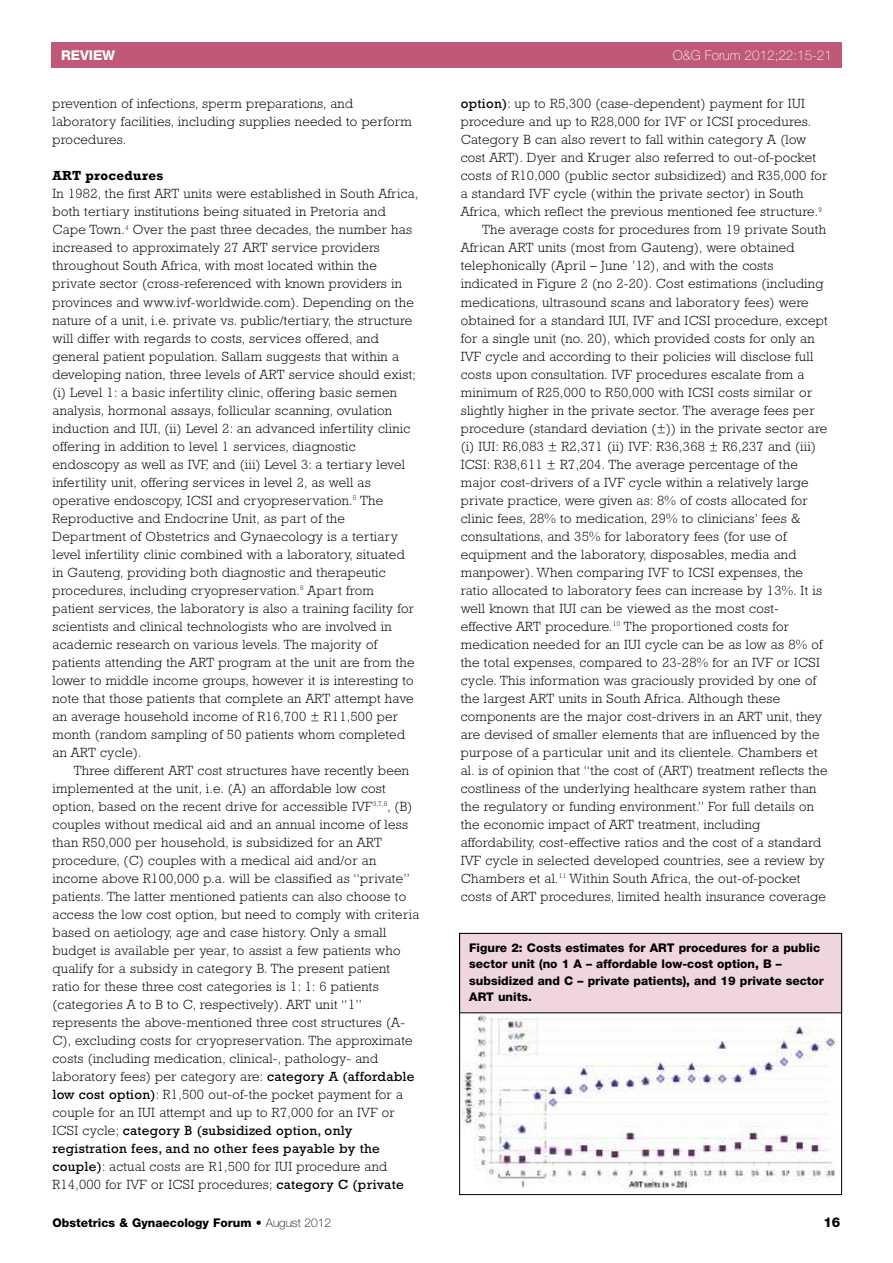
<style>
.page{position:relative;width:893px;height:1263px;background:#fff}
.page>*{position:absolute;margin:0;border:0;box-sizing:border-box;transform-origin:0 0}
.t1{font:300 13.5px/18px "Rockwell";letter-spacing:.02em;color:#000}
.t2{font:100 13.5px "Helvetica Neue";color:#fff}
.t3{font:700 13.5px "Rockwell";letter-spacing:.02em;color:#000}
.t4{font:800 13.5px "Helvetica Neue";color:#fff}
.t5{font:800 13.5px "Helvetica Neue";color:#000}
.t6{font:800 12px/16.5px "Helvetica Neue";color:#000}
.s1{font-weight:400}
.s2{font-weight:100}
</style>
<div class="page">
<div style="left:51px;top:43px;width:791px;height:25px;background:#c05878"></div>
<img style="left:463px;top:1015px;width:372px;height:173px">
<div style="left:460px;top:933px;width:382px;height:80px;background:#efd5dd"></div>
<div style="left:459px;top:933px;width:383px;height:80px;border:1px solid #000"></div>
<p class="t4" style="left:61px;top:50px;width:56px">REVIEW</p>
<p class="t2" style="left:673px;top:50px;width:161px">O&amp;G Forum 2012;22:15-21</p>
<p class="t1" style="left:53px;top:96px;width:361px">prevention of infections, sperm preparations, and laboratory facilities, including supplies needed to perform procedures.</p>
<p class="t3" style="left:53px;top:168px;width:112px">ART procedures</p>
<p class="t1" style="left:53px;top:186px;width:367px">In 1982, the first ART units were established in South Africa, both tertiary institutions being situated in Pretoria and Cape Town.<sup>4</sup> Over the past three decades, the number has increased to approximately 27 ART service providers throughout South Africa, with most located within the private sector (cross-referenced with known providers in provinces and www.ivf-worldwide.com). Depending on the nature of a unit, i.e. private vs. public/tertiary, the structure will differ with regards to costs, services offered, and general patient population. Sallam suggests that within a developing nation, three levels of ART service should exist; (i) Level 1: a basic infertility clinic, offering basic semen analysis, hormonal assays, follicular scanning, ovulation induction and IUI, (ii) Level 2: an advanced infertility clinic offering in addition to level 1 services, diagnostic endoscopy as well as IVF, and (iii) Level 3: a tertiary level infertility unit, offering services in level 2, as well as operative endoscopy, ICSI and cryopreservation.<sup>5</sup> The Reproductive and Endocrine Unit, as part of the Department of Obstetrics and Gynaecology is a tertiary level infertility clinic combined with a laboratory, situated in Gauteng, providing both diagnostic and therapeutic procedures, including cryopreservation.<sup>6</sup> Apart from patient services, the laboratory is also a training facility for scientists and clinical technologists who are involved in academic research on various levels. The majority of patients attending the ART program at the unit are from the lower to middle income groups, however it is interesting to note that those patients that complete an ART attempt have an average household income of R16,700 ± R11,500 per month (random sampling of 50 patients whom completed an ART cycle).</p>
<p class="t1" style="left:52px;top:762px;width:368px;text-indent:21px">Three different ART cost structures have recently been implemented at the unit, i.e. (A) an affordable low cost option, based on the recent drive for accessible IVF<sup>3,7,8</sup>, (B) couples without medical aid and an annual income of less than R50,000 per household, is subsidized for an ART procedure, (C) couples with a medical aid and/or an income above R100,000 p.a. will be classified as “private” patients. The latter mentioned patients can also choose to access the low cost option, but need to comply with criteria based on aetiology, age and case history. Only a small budget is available per year, to assist a few patients who qualify for a subsidy in category B. The present patient ratio for these three cost categories is 1: 1: 6 patients (categories A to B to C, respectively). ART unit “1” represents the above-mentioned three cost structures (A-C), excluding costs for cryopreservation. The approximate costs (including medication, clinical-, pathology- and laboratory fees) per category are: <span class="s1">category A (affordable low cost option)</span>: R1,500 out-of-the pocket payment for a couple for an IUI attempt and up to R7,000 for an IVF or ICSI cycle; <span class="s1">category B (subsidized option, only registration fees, and no other fees payable by the couple)</span>: actual costs are R1,500 for IUI procedure and R14,000 for IVF or ICSI procedures; <span class="s1">category C (private</span></p>
<p class="t1" style="left:461px;top:96px;width:346px"><span class="s1">option)</span>: up to R5,300 (case-dependent) payment for IUI</p>
<p class="t1" style="left:461px;top:114px;width:352px">procedure and up to R28,000 for IVF or ICSI procedures.</p>
<p class="t1" style="left:461px;top:132px;width:347px">Category B can also revert to fall within category A (low</p>
<p class="t1" style="left:461px;top:150px;width:357px">cost ART). Dyer and Kruger also referred to out-of-pocket</p>
<p class="t1" style="left:461px;top:168px;width:368px">costs of R10,000 (public sector subsidized) and R35,000 for</p>
<p class="t1" style="left:461px;top:186px;width:344px">a standard IVF cycle (within the private sector) in South</p>
<p class="t1" style="left:461px;top:204px;width:363px">Africa, which reflect the previous mentioned fee structure.<sup>9</sup></p>
<p class="t1" style="left:482px;top:222px;width:345px">The average costs for procedures from 19 private South</p>
<p class="t1" style="left:461px;top:240px;width:335px">African ART units (most from Gauteng), were obtained</p>
<p class="t1" style="left:461px;top:258px;width:314px">telephonically (April – June ’12), and with the costs</p>
<p class="t1" style="left:461px;top:276px;width:364px">indicated in Figure 2 (no 2-20). Cost estimations (including</p>
<p class="t1" style="left:461px;top:294px;width:349px">medications, ultrasound scans and laboratory fees) were</p>
<p class="t1" style="left:461px;top:312px;width:368px">obtained for a standard IUI, IVF and ICSI procedure, except</p>
<p class="t1" style="left:461px;top:330px;width:355px">for a single unit (no. 20), which provided costs for only an</p>
<p class="t1" style="left:461px;top:348px;width:354px">IVF cycle and according to their policies will disclose full</p>
<p class="t1" style="left:461px;top:366px;width:345px">costs upon consultation. IVF procedures escalate from a</p>
<p class="t1" style="left:461px;top:384px;width:353px">minimum of R25,000 to R50,000 with ICSI costs similar or</p>
<p class="t1" style="left:461px;top:402px;width:355px">slightly higher in the private sector. The average fees per</p>
<p class="t1" style="left:461px;top:420px;width:368px">procedure (standard deviation (±)) in the private sector are</p>
<p class="t1" style="left:461px;top:438px;width:357px">(i) IUI: R6,083 ± R2,371 (ii) IVF: R36,368 ± R6,237 and (iii)</p>
<p class="t1" style="left:461px;top:456px;width:339px">ICSI: R38,611 ± R7,204. The average percentage of the</p>
<p class="t1" style="left:461px;top:474px;width:349px">major cost-drivers of a IVF cycle within a relatively large</p>
<p class="t1" style="left:461px;top:492px;width:349px">private practice, were given as: 8% of costs allocated for</p>
<p class="t1" style="left:461px;top:510px;width:341px">clinic fees, 28% to medication, 29% to clinicians’ fees &amp;</p>
<p class="t1" style="left:461px;top:528px;width:327px">consultations, and 35% for laboratory fees (for use of</p>
<p class="t1" style="left:461px;top:546px;width:337px">equipment and the laboratory, disposables, media and</p>
<p class="t1" style="left:461px;top:564px;width:344px">manpower). When comparing IVF to ICSI expenses, the</p>
<p class="t1" style="left:461px;top:582px;width:363px">ratio allocated to laboratory fees can increase by 13%. It is</p>
<p class="t1" style="left:461px;top:600px;width:320px">well known that IUI can be viewed as the most cost-</p>
<p class="t1" style="left:461px;top:618px;width:330px">effective ART procedure.<sup>10</sup> The proportioned costs for</p>
<p class="t1" style="left:461px;top:636px;width:363px">medication needed for an IUI cycle can be as low as 8% of</p>
<p class="t1" style="left:461px;top:654px;width:361px">the total expenses, compared to 23-28% for an IVF or ICSI</p>
<p class="t1" style="left:461px;top:672px;width:357px">cycle. This information was graciously provided by one of</p>
<p class="t1" style="left:461px;top:690px;width:321px">the largest ART units in South Africa. Although these</p>
<p class="t1" style="left:461px;top:708px;width:363px">components are the major cost-drivers in an ART unit, they</p>
<p class="t1" style="left:461px;top:726px;width:360px">are devised of smaller elements that are influenced by the</p>
<p class="t1" style="left:461px;top:744px;width:358px">purpose of a particular unit and its clientele. Chambers et</p>
<p class="t1" style="left:461px;top:762px;width:368px">al. is of opinion that “the cost of (ART) treatment reflects the</p>
<p class="t1" style="left:461px;top:780px;width:357px">costliness of the underlying healthcare system rather than</p>
<p class="t1" style="left:461px;top:798px;width:355px">the regulatory or funding environment.” For full details on</p>
<p class="t1" style="left:461px;top:816px;width:301px">the economic impact of ART treatment, including</p>
<p class="t1" style="left:461px;top:834px;width:362px">affordability, cost-effective ratios and the cost of a standard</p>
<p class="t1" style="left:461px;top:852px;width:365px">IVF cycle in selected developed countries, see a review by</p>
<p class="t1" style="left:461px;top:870px;width:341px">Chambers et al.<sup>11</sup> Within South Africa, the out-of-pocket</p>
<p class="t1" style="left:461px;top:888px;width:366px">costs of ART procedures, limited health insurance coverage</p>
<p class="t6" style="left:469px;top:940px;width:356px">Figure 2: Costs estimates for ART procedures for a public sector unit (no 1 A – affordable low-cost option, B – subsidized and C – private patients), and 19 private sector ART units.</p>
<p class="t6" style="left:53px;top:1216px;width:280px">Obstetrics &amp; Gynaecology Forum • <span class="s2">August 2012</span></p>
<p class="t5" style="left:823px;top:1218px;width:19px">16</p>
</div>
